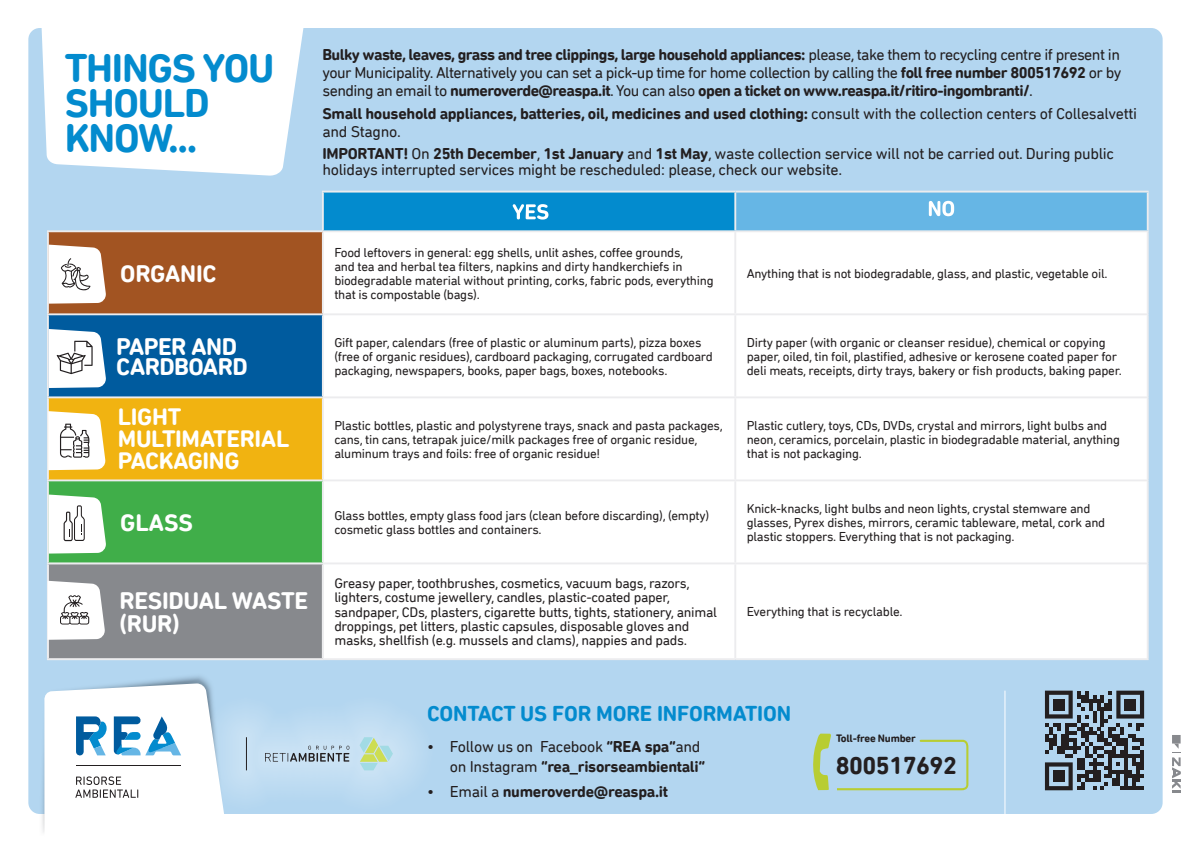
<style>
.page{position:relative;width:1191px;height:842px;background:#fff}
.page>*{position:absolute;margin:0;border:0;box-sizing:border-box;transform-origin:0 0}
.t1{font:700 40.8px/35.4px "DIN Next Rounded LTW01";letter-spacing:-.03em;color:#038bce}
.t2{font:700 25px "DIN Next Rounded LTW01";letter-spacing:-.02em;color:#231f20}
.t3{font:700 24.4px/20.2px "DIN Next Rounded LTW01";letter-spacing:-.015em;color:#fff}
.t4{font:700 24.2px/22.2px "DIN Next Rounded LTW01";letter-spacing:-.015em;color:#fff}
.t5{font:700 22px "DIN Next Rounded LTW01";letter-spacing:-.01em;color:#038bce}
.t6{font:700 16px/18px "DIN Next Rounded LTW01";letter-spacing:-.02em;color:#231f20;text-align:justify}
.t7{font:16px/16px "DIN Next Rounded LTW01";letter-spacing:-.02em;color:#231f20}
.t8{font:14.2px/14.2px "DIN Next Rounded LTW01";letter-spacing:-.02em;color:#231f20}
.t9{font:13.2px/14.2px "DIN Next Rounded LTW01";letter-spacing:-.02em;color:#231f20}
.t10{font:700 11px "DIN Next Rounded LTW01";letter-spacing:-.02em;color:#231f20}
.s1{font-weight:400}
.s2{font-weight:700}
</style>
<div class="page">
<div style="left:28px;top:28px;width:1134px;height:786px;background:#b3d6f0;border-radius:11px"></div>
<svg style="left:1172px;top:735px;width:8px;height:58px"></svg>
<svg style="left:28px;top:669px;width:196px;height:163px"></svg>
<div style="left:204px;top:695px;width:231px;height:117px;background:#fff;opacity:.65"></div>
<hr style="left:246px;top:737px;width:1px;height:33px;background:#231f20">
<svg style="left:359px;top:737px;width:34px;height:33px"></svg>
<svg style="left:265px;top:746px;width:84px;height:16px"></svg>
<hr style="left:1004px;top:691px;width:1px;height:124px;background:#fff">
<svg style="left:28px;top:28px;width:276px;height:148px;background:#f4f9fc"></svg>
<svg style="left:1045px;top:691px;width:99px;height:99px"></svg>
<div style="left:1052px;top:699px;width:12px;height:11px;background:#231f20"></div>
<div style="left:1124px;top:699px;width:12px;height:11px;background:#231f20"></div>
<div style="left:1052px;top:770px;width:12px;height:12px;background:#231f20"></div>
<svg style="left:813px;top:734px;width:18px;height:56px"></svg>
<svg style="left:837px;top:740px;width:131px;height:50px"></svg>
<div style="left:323px;top:192px;width:412px;height:39px;background:#038bce"></div>
<div style="left:735px;top:192px;width:412px;height:39px;background:#66b6e5"></div>
<div style="left:48px;top:231px;width:275px;height:83px;background:#a25422"></div>
<div style="left:324px;top:232px;width:822px;height:426px;background:#fff"></div>
<div style="left:48px;top:314px;width:275px;height:83px;background:#005b9e"></div>
<div style="left:48px;top:397px;width:275px;height:83px;background:#f1b311"></div>
<div style="left:48px;top:480px;width:275px;height:83px;background:#40ae49"></div>
<div style="left:48px;top:563px;width:275px;height:96px;background:#87898d"></div>
<hr style="left:735px;top:191px;width:413px;height:2px;background:#ececee">
<hr style="left:1146px;top:193px;width:2px;height:37px;background:#ececee">
<hr style="left:735px;top:230px;width:413px;height:2px;background:#ececee">
<hr style="left:734px;top:232px;width:2px;height:81px;background:#ececee">
<hr style="left:1146px;top:232px;width:2px;height:81px;background:#ececee">
<hr style="left:47px;top:315px;width:2px;height:81px;background:#ececee">
<hr style="left:323px;top:313px;width:412px;height:2px;background:#ececee">
<hr style="left:322px;top:315px;width:2px;height:81px;background:#ececee">
<hr style="left:735px;top:313px;width:413px;height:2px;background:#ececee">
<hr style="left:734px;top:315px;width:2px;height:81px;background:#ececee">
<hr style="left:1146px;top:315px;width:2px;height:81px;background:#ececee">
<hr style="left:47px;top:396px;width:276px;height:2px;background:#ececee">
<hr style="left:47px;top:398px;width:2px;height:81px;background:#ececee">
<hr style="left:323px;top:396px;width:412px;height:2px;background:#ececee">
<hr style="left:322px;top:398px;width:2px;height:81px;background:#ececee">
<hr style="left:735px;top:396px;width:413px;height:2px;background:#ececee">
<hr style="left:734px;top:398px;width:2px;height:81px;background:#ececee">
<hr style="left:1146px;top:398px;width:2px;height:81px;background:#ececee">
<hr style="left:47px;top:479px;width:276px;height:2px;background:#ececee">
<hr style="left:47px;top:481px;width:2px;height:81px;background:#ececee">
<hr style="left:323px;top:479px;width:412px;height:2px;background:#ececee">
<hr style="left:322px;top:481px;width:2px;height:81px;background:#ececee">
<hr style="left:735px;top:479px;width:413px;height:2px;background:#ececee">
<hr style="left:734px;top:481px;width:2px;height:81px;background:#ececee">
<hr style="left:1146px;top:481px;width:2px;height:81px;background:#ececee">
<hr style="left:324px;top:562px;width:411px;height:2px;background:#ececee">
<hr style="left:735px;top:562px;width:413px;height:2px;background:#ececee">
<hr style="left:734px;top:564px;width:2px;height:94px;background:#ececee">
<hr style="left:1146px;top:564px;width:2px;height:94px;background:#ececee">
<hr style="left:324px;top:658px;width:411px;height:2px;background:#ececee">
<hr style="left:735px;top:658px;width:413px;height:2px;background:#ececee">
<hr style="left:47px;top:230px;width:276px;height:2px;background:#ececee">
<hr style="left:47px;top:232px;width:2px;height:81px;background:#ececee">
<hr style="left:322px;top:232px;width:2px;height:81px;background:#ececee">
<hr style="left:47px;top:313px;width:276px;height:2px;background:#ececee">
<hr style="left:322px;top:191px;width:413px;height:2px;background:#ececee">
<hr style="left:322px;top:193px;width:2px;height:37px;background:#ececee">
<hr style="left:734px;top:193px;width:2px;height:37px;background:#ececee">
<hr style="left:323px;top:230px;width:412px;height:2px;background:#ececee">
<hr style="left:47px;top:562px;width:277px;height:2px;background:#ececee">
<hr style="left:47px;top:564px;width:2px;height:94px;background:#ececee">
<hr style="left:322px;top:564px;width:2px;height:94px;background:#ececee">
<hr style="left:47px;top:658px;width:277px;height:2px;background:#ececee">
<svg style="left:929px;top:201px;width:25px;height:15px"></svg>
<svg style="left:48px;top:581px;width:57px;height:59px;background:#e6e5e6"></svg>
<svg style="left:48px;top:411px;width:58px;height:59px;background:#ece6d6"></svg>
<svg style="left:49px;top:329px;width:57px;height:59px;background:#d8dfe5"></svg>
<svg style="left:49px;top:245px;width:57px;height:59px;background:#e9e2dd"></svg>
<svg style="left:49px;top:494px;width:57px;height:60px;background:#dfeae0"></svg>
<svg style="left:513px;top:204px;width:35px;height:16px"></svg>
<h1 class="t1" style="left:65px;top:49px;width:211px">THINGS YOU<br>SHOULD<br>KNOW...</h1>
<h3 class="t3" style="left:120px;top:263px;width:98px">ORGANIC</h3>
<p class="t6" style="left:322px;top:45px;width:800px">Bulky waste, leaves, grass and tree clippings, large household appliances: <span class="s1">please, take them to recycling centre if present in your Municipality. Alternatively you can set a pick-up time for home collection by calling the</span> foll free number 800517692 <span class="s1">or by sending an email to</span> numeroverde@reaspa.it<span class="s1">. You can also</span> open a ticket on www.reaspa.it/ritiro-ingombranti/<span class="s1">.</span></p>
<p class="t6" style="left:322px;top:105px;width:816px">Small household appliances, batteries, oil, medicines and used clothing: <span class="s1">consult with the collection centers of Collesalvetti and Stagno.</span></p>
<p class="t7" style="left:322px;top:145px;width:793px"><span class="s2">IMPORTANT!</span> On <span class="s2">25th December</span>, <span class="s2">1st January</span> and <span class="s2">1st May</span>, waste collection service will not be carried out. During public holidays interrupted services might be rescheduled: please, check our website.</p>
<p class="t9" style="left:334px;top:245px;width:381px">Food leftovers in general: egg shells, unlit ashes, coffee grounds,<br>and tea and herbal tea filters, napkins and dirty handkerchiefs in biodegradable material without printing, corks, fabric pods, everything that is compostable (bags).</p>
<p class="t9" style="left:746px;top:266px;width:362px">Anything that is not biodegradable, glass, and plastic, vegetable oil.</p>
<h3 class="t3" style="left:116px;top:336px;width:133px">PAPER AND<br>CARDBOARD</h3>
<p class="t9" style="left:334px;top:335px;width:380px">Gift paper, calendars (free of plastic or aluminum parts), pizza boxes (free of organic residues), cardboard packaging, corrugated cardboard packaging, newspapers, books, paper bags, boxes, notebooks.</p>
<p class="t9" style="left:746px;top:335px;width:377px">Dirty paper (with organic or cleanser residue), chemical or copying paper, oiled, tin foil, plastified, adhesive or kerosene coated paper for deli meats, receipts, dirty trays, bakery or fish products, baking paper.</p>
<h3 class="t4" style="left:118px;top:405px;width:173px">LIGHT<br>MULTIMATERIAL<br>PACKAGING</h3>
<p class="t9" style="left:334px;top:418px;width:390px">Plastic bottles, plastic and polystyrene trays, snack and pasta packages, cans, tin cans, tetrapak juice/milk packages free of organic residue, aluminum trays and foils: free of organic residue!</p>
<p class="t9" style="left:746px;top:418px;width:375px">Plastic cutlery, toys, CDs, DVDs, crystal and mirrors, light bulbs and neon, ceramics, porcelain, plastic in biodegradable material, anything that is not packaging.</p>
<h3 class="t3" style="left:120px;top:512px;width:74px">GLASS</h3>
<p class="t9" style="left:334px;top:508px;width:376px">Glass bottles, empty glass food jars (clean before discarding), (empty) cosmetic glass bottles and containers.</p>
<p class="t9" style="left:746px;top:501px;width:360px">Knick-knacks, light bulbs and neon lights, crystal stemware and glasses, Pyrex dishes, mirrors, ceramic tableware, metal, cork and plastic stoppers. Everything that is not packaging.</p>
<h3 class="t3" style="left:119px;top:589px;width:190px;line-height:22.2px">RESIDUAL WASTE (RUR)</h3>
<p class="t8" style="left:334px;top:576px;width:384px">Greasy paper, toothbrushes, cosmetics, vacuum bags, razors, lighters, costume jewellery, candles, plastic-coated paper, sandpaper, CDs, plasters, cigarette butts, tights, stationery, animal droppings, pet litters, plastic capsules, disposable gloves and masks, shellfish (e.g. mussels and clams), nappies and pads.</p>
<p class="t9" style="left:746px;top:604px;width:157px">Everything that is recyclable.</p>
<h3 class="t5" style="left:427px;top:700px;width:365px">CONTACT US FOR MORE INFORMATION</h3>
<p class="t7" style="left:427px;top:736px;width:279px;line-height:20px;text-align:right">• Follow us on Facebook <span class="s2">“REA spa“</span>and on Instagram <span class="s2">“rea_risorseambientali”</span></p>
<p class="t6" style="left:427px;top:782px;width:242px"><span class="s1">• Email a</span> numeroverde@reaspa.it</p>
<p class="t10" style="left:836px;top:732px;width:81px">Toll-free Number</p>
<h2 class="t2" style="left:835px;top:751px;width:123px">800517692</h2>
</div>
